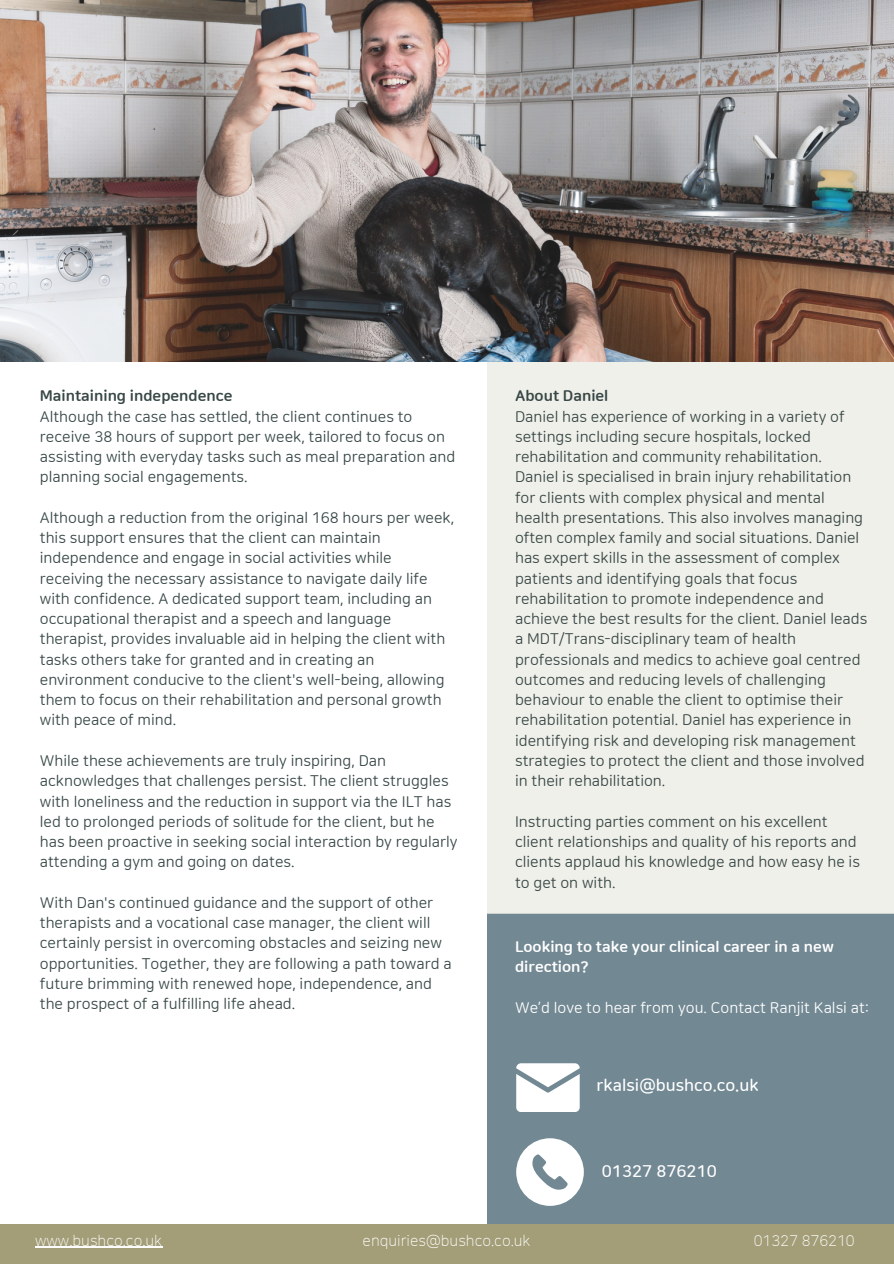
<style>
.page{position:relative;width:894px;height:1264px;background:#fff}
.page>*{position:absolute;margin:0;border:0;box-sizing:border-box;transform-origin:0 0}
.t1{font:16.5px "Nanum Square Round B";color:#fff}
.t2{font:15px/20.2px "Nanum Square Round R";color:#374746}
.t3{font:15px "Nanum Square Round L";color:#fdfdfd}
.t4{font:15px/20.2px "Nanum Square Round EB";color:#fff}
.t5{font:15px "Nanum Square Round R";color:#fff}
.t6{font:15px "Nanum Square Round EB";color:#374746}
</style>
<div class="page">
<div style="left:487px;top:913px;width:406px;height:350px;background:#728893"></div>
<div style="left:487px;top:352px;width:406px;height:561px;background:#f0f0ea"></div>
<div style="left:0;top:1223px;width:893px;height:40px;background:#a39e78"></div>
<img style="left:0;top:0;width:893px;height:362px">
<hr style="left:35px;top:1246px;width:127px;height:1px;background:#fdfdfd">
<svg style="left:516px;top:1063px;width:63px;height:48px;background:#eceff0"></svg>
<svg style="left:516px;top:1138px;width:67px;height:67px"></svg>
<p class="t6" style="left:40px;top:388px;width:194px">Maintaining independence</p>
<p class="t2" style="left:40px;top:407px;width:417px">Although the case has settled, the client continues to receive 38 hours of support per week, tailored to focus on assisting with everyday tasks such as meal preparation and planning social engagements.</p>
<p class="t2" style="left:40px;top:508px;width:416px">Although a reduction from the original 168 hours per week, this support ensures that the client can maintain independence and engage in social activities while receiving the necessary assistance to navigate daily life with confidence. A dedicated support team, including an occupational therapist and a speech and language therapist, provides invaluable aid in helping the client with tasks others take for granted and in creating an environment conducive to the client's well-being, allowing them to focus on their rehabilitation and personal growth with peace of mind.</p>
<p class="t2" style="left:40px;top:751px;width:419px">While these achievements are truly inspiring, Dan acknowledges that challenges persist. The client struggles with loneliness and the reduction in support via the ILT has led to prolonged periods of solitude for the client, but he has been proactive in seeking social interaction by regularly attending a gym and going on dates.</p>
<p class="t2" style="left:40px;top:893px;width:413px">With Dan's continued guidance and the support of other therapists and a vocational case manager, the client will certainly persist in overcoming obstacles and seizing new opportunities. Together, they are following a path toward a future brimming with renewed hope, independence, and the prospect of a fulfilling life ahead.</p>
<p class="t6" style="left:515px;top:388px;width:95px">About Daniel</p>
<p class="t2" style="left:515px;top:407px;width:354px">Daniel has experience of working in a variety of settings including secure hospitals, locked rehabilitation and community rehabilitation.<br>Daniel is specialised in brain injury rehabilitation for clients with complex physical and mental health presentations. This also involves managing often complex family and social situations. Daniel has expert skills in the assessment of complex patients and identifying goals that focus rehabilitation to promote independence and achieve the best results for the client. Daniel leads a MDT/Trans-disciplinary team of health professionals and medics to achieve goal centred outcomes and reducing levels of challenging behaviour to enable the client to optimise their rehabilitation potential. Daniel has experience in identifying risk and developing risk management strategies to protect the client and those involved in their rehabilitation.</p>
<p class="t2" style="left:515px;top:812px;width:346px">Instructing parties comment on his excellent client relationships and quality of his reports and clients applaud his knowledge and how easy he is to get on with.</p>
<p class="t4" style="left:515px;top:937px;width:320px">Looking to take your clinical career in a new direction?</p>
<p class="t5" style="left:515px;top:1000px;width:356px">We’d love to hear from you. Contact Ranjit Kalsi at:</p>
<p class="t1" style="left:596px;top:1077px;width:163px">rkalsi@bushco.co.uk</p>
<p class="t1" style="left:601px;top:1162px;width:116px">01327 876210</p>
<p class="t3" style="left:35px;top:1232px;width:129px">www.bushco.co.uk</p>
<p class="t3" style="left:362px;top:1232px;width:169px">enquiries@bushco.co.uk</p>
<p class="t3" style="left:753px;top:1232px;width:103px">01327 876210</p>
</div>
